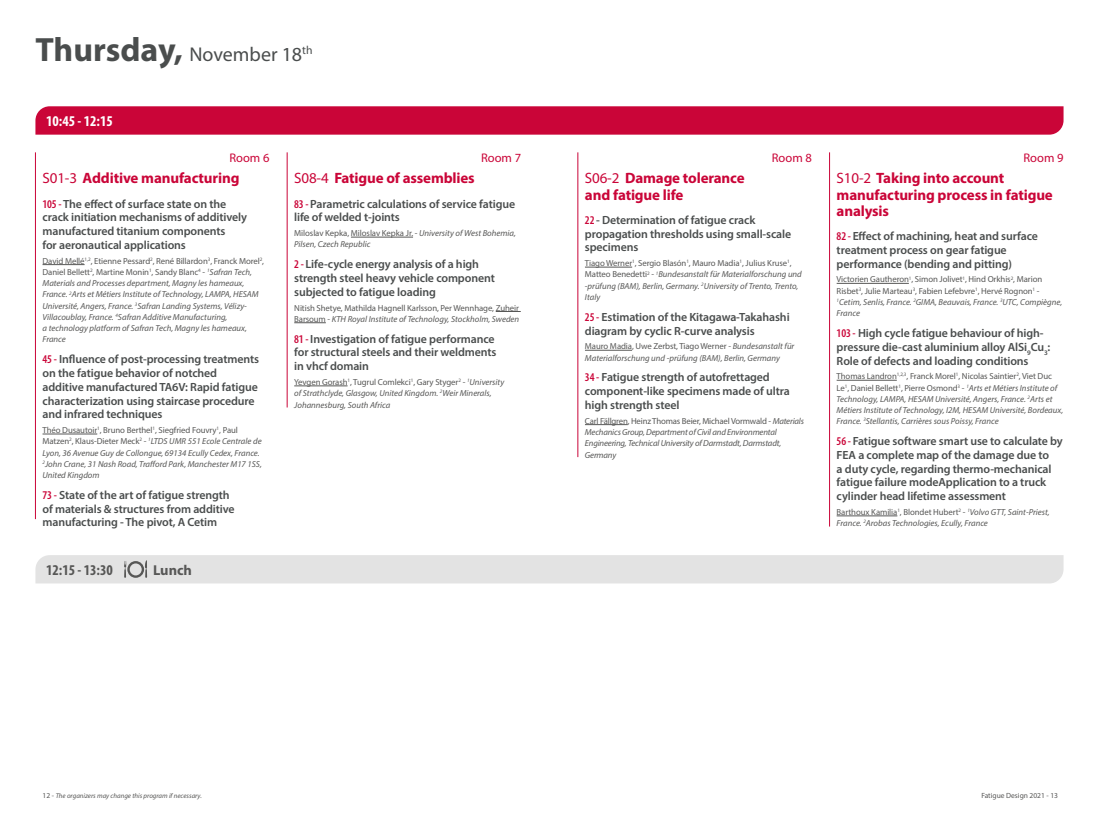
<style>
.page{position:relative;width:1099px;height:815px;background:#fff}
.page>*{position:absolute;margin:0;border:0;box-sizing:border-box;transform-origin:0 0}
.t1{font:20px "Myriad Pro";color:#4a4d4d}
.t2{font:700 15px/16.2px "Myriad Pro";letter-spacing:-.01em;color:#ca0538}
.t3{font:700 condensed 15px "Myriad Pro";color:#fff}
.t4{font:700 condensed 15px "Myriad Pro";color:#575756}
.t5{font:700 14.38px "Myriad Pro";color:#575756}
.t6{font:12.5px "Myriad Pro";color:#ca0538}
.t7{font:600 11.88px/13.8px "Myriad Pro";letter-spacing:-.01em;color:#4a4d4d}
.t8{font:italic 8.75px/11.2px "Myriad Pro";color:#575756}
.t9{font:8.75px/11.2px "Myriad Pro";letter-spacing:-.01em;color:#575756}
.t10{font:italic 8.75px/11.2px "Myriad Pro";letter-spacing:-.02em;color:#575756}
.t11{font:7.5px "Myriad Pro";color:#575756}
.t12{font:italic 6.88px "Myriad Pro";color:#575756}
.s1{font-weight:700;font-size:33.75px}
.s2{font-weight:400}
.s3{font-stretch:condensed;color:#ca0538}
.s4{font-style:normal}
.s5{font-style:italic}
.s6{font-style:normal;font-size:7.5px}
</style>
<div class="page">
<hr style="left:35px;top:152px;width:1px;height:367px;background:#ca0538">
<hr style="left:577px;top:152px;width:1px;height:305px;background:#ca0538">
<hr style="left:287px;top:152px;width:1px;height:255px;background:#ca0538">
<hr style="left:829px;top:152px;width:1px;height:375px;background:#ca0538">
<hr style="left:43px;top:264px;width:42px;height:1px;background:#575756">
<hr style="left:43px;top:434px;width:54px;height:1px;background:#575756">
<hr style="left:585px;top:267px;width:47px;height:1px;background:#575756">
<hr style="left:585px;top:350px;width:47px;height:1px;background:#575756">
<hr style="left:585px;top:424px;width:42px;height:1px;background:#575756">
<hr style="left:351px;top:237px;width:62px;height:1px;background:#575756">
<svg style="left:495px;top:311px;width:25px;height:1px"></svg>
<hr style="left:294px;top:323px;width:32px;height:1px;background:#575756">
<hr style="left:294px;top:386px;width:53px;height:1px;background:#575756">
<hr style="left:836px;top:283px;width:72px;height:1px;background:#575756">
<hr style="left:836px;top:380px;width:60px;height:1px;background:#575756">
<hr style="left:836px;top:516px;width:61px;height:1px;background:#575756">
<svg style="left:35px;top:106px;width:1028px;height:29px;background:#cb0b3d"></svg>
<div style="left:35px;top:555px;width:1028px;height:28px;background:#e3e3e3"></div>
<h1 class="t1" style="left:35px;top:42px;width:278px"><span class="s1">Thursday,</span> November 18<sup>th</sup></h1>
<h2 class="t3" style="left:46px;top:112px;width:68px">10:45 - 12:15</h2>
<h3 class="t6" style="left:229px;top:150px;width:41px">Room 6</h3>
<h2 class="t2" style="left:43px;top:170px;width:198px"><span class="s2">S01-3</span> Additive manufacturing</h2>
<h3 class="t7" style="left:43px;top:197px;width:206px"><span class="s3">105 -</span> The effect of surface state on the crack initiation mechanisms of additively manufactured titanium components<br>for aeronautical applications</h3>
<p class="t8" style="left:43px;top:255px;width:223px"><span class="s4">David Mellé</span><sup>1,2</sup><span class="s4">, Etienne Pessard</span><sup>2</sup><span class="s4">, René Billardon</span><sup>3</sup><span class="s4">, Franck Morel</span><sup>2</sup><span class="s4">, Daniel Bellett</span><sup>2</sup><span class="s4">, Martine Monin</span><sup>1</sup><span class="s4">, Sandy Blanc</span><sup>4</sup> <span class="s4">-</span> <sup>1</sup>Safran Tech, Materials and Processes department, Magny les hameaux, France. <sup>2</sup>Arts et Métiers Institute of Technology, LAMPA, HESAM Université, Angers, France. <sup>3</sup>Safran Landing Systems, Vélizy-Villacoublay, France. <sup>4</sup>Safran Additive Manufacturing,<br>a technology platform of Safran Tech, Magny les hameaux, France</p>
<h3 class="t7" style="left:43px;top:352px;width:218px"><span class="s3">45 -</span> Influence of post-processing treatments on the fatigue behavior of notched additive manufactured TA6V: Rapid fatigue characterization using staircase procedure and infrared techniques</h3>
<p class="t8" style="left:43px;top:424px;width:221px"><span class="s4">Théo Dusautoir</span><sup>1</sup><span class="s4">, Bruno Berthel</span><sup>1</sup><span class="s4">, Siegfried Fouvry</span><sup>1</sup><span class="s4">, Paul Matzen</span><sup>2</sup><span class="s4">, Klaus-Dieter Meck</span><sup>2</sup> <span class="s4">-</span> <sup>1</sup>LTDS UMR 551 Ecole Centrale de Lyon, 36 Avenue Guy de Collongue, 69134 Ecully Cedex, France.<br><sup>2</sup>John Crane, 31 Nash Road, Trafford Park, Manchester M17 1SS, United Kingdom</p>
<h3 class="t7" style="left:43px;top:488px;width:193px"><span class="s3">73 -</span> State of the art of fatigue strength of materials &amp; structures from additive manufacturing - The pivot, A Cetim</h3>
<h2 class="t4" style="left:46px;top:561px;width:68px">12:15 - 13:30</h2>
<h3 class="t5" style="left:153px;top:561px;width:40px">Lunch</h3>
<h3 class="t6" style="left:481px;top:150px;width:41px">Room 7</h3>
<h2 class="t2" style="left:294px;top:170px;width:182px"><span class="s2">S08-4</span> Fatigue of assemblies</h2>
<h3 class="t7" style="left:294px;top:197px;width:222px"><span class="s3">83 -</span> Parametric calculations of service fatigue life of welded t-joints</h3>
<p class="t8" style="left:294px;top:228px;width:223px"><span class="s4">Miloslav Kepka, Miloslav Kepka Jr. -</span> University of West Bohemia,<br>Pilsen, Czech Republic</p>
<h3 class="t7" style="left:294px;top:257px;width:202px"><span class="s3">2 -</span> Life-cycle energy analysis of a high strength steel heavy vehicle component subjected to fatigue loading</h3>
<p class="t9" style="left:294px;top:302px;width:226px">Nitish Shetye, Mathilda Hagnell Karlsson, Per Wennhage, Zuheir<br>Barsoum - <span class="s5">KTH Royal Institute of Technology, Stockholm, Sweden</span></p>
<h3 class="t7" style="left:294px;top:332px;width:204px"><span class="s3">81 -</span> Investigation of fatigue performance for structural steels and their weldments in vhcf domain</h3>
<p class="t8" style="left:294px;top:376px;width:211px"><span class="s4">Yevgen Gorash</span><sup>1</sup><span class="s4">, Tugrul Comlekci</span><sup>1</sup><span class="s4">, Gary Styger</span><sup>2</sup> <span class="s4">-</span> <sup>1</sup>University of Strathclyde, Glasgow, United Kingdom. <sup>2</sup>Weir Minerals,<br>Johannesburg, South Africa</p>
<h3 class="t6" style="left:771px;top:150px;width:41px">Room 8</h3>
<h2 class="t2" style="left:585px;top:170px;width:161px"><span class="s2">S06-2</span> Damage tolerance and fatigue life</h2>
<h3 class="t7" style="left:585px;top:213px;width:208px"><span class="s3">22</span> - Determination of fatigue crack propagation thresholds using small-scale specimens</h3>
<p class="t8" style="left:585px;top:258px;width:218px"><span class="s4">Tiago Werner</span><sup>1</sup><span class="s4">, Sergio Blasón</span><sup>1</sup><span class="s4">, Mauro Madia</span><sup>1</sup><span class="s4">, Julius Kruse</span><sup>1</sup><span class="s4">, Matteo Benedetti</span><sup>2</sup> <span class="s4">-</span> <sup>1</sup>Bundesanstalt für Materialforschung und -prüfung (BAM), Berlin, Germany. <sup>2</sup>University of Trento, Trento, Italy</p>
<h3 class="t7" style="left:585px;top:310px;width:206px"><span class="s3">25 -</span> Estimation of the Kitagawa-Takahashi diagram by cyclic R-curve analysis</h3>
<p class="t8" style="left:585px;top:341px;width:211px"><span class="s4">Mauro Madia, Uwe Zerbst, Tiago Werner -</span> Bundesanstalt für<br>Materialforschung und -prüfung (BAM), Berlin, Germany</p>
<h3 class="t7" style="left:585px;top:370px;width:206px"><span class="s3">34 -</span> Fatigue strength of autofrettaged component-like specimens made of ultra high strength steel</h3>
<p class="t10" style="left:585px;top:415px;width:220px"><span class="s4">Carl Fällgren, Heinz Thomas Beier, Michael Vormwald -</span> Materials Mechanics Group, Department of Civil and Environmental Engineering, Technical University of Darmstadt, Darmstadt, Germany</p>
<h3 class="t6" style="left:1023px;top:150px;width:41px">Room 9</h3>
<h2 class="t2" style="left:836px;top:170px;width:218px"><span class="s2">S10-2</span> Taking into account manufacturing process in fatigue analysis</h2>
<h3 class="t7" style="left:836px;top:229px;width:203px"><span class="s3">82 -</span> Effect of machining, heat and surface treatment process on gear fatigue performance (bending and pitting)</h3>
<p class="t9" style="left:836px;top:274px;width:227px">Victorien Gautheron<sup>1</sup>, Simon Jolivet<sup>1</sup>, Hind Orkhis<sup>2</sup>, Marion Risbet<sup>3</sup>, Julie Marteau<sup>3</sup>, Fabien Lefebvre<sup>1</sup>, Hervé Rognon<sup>1</sup> - <sup>1</sup><span class="s5">Cetim, Senlis, France.</span> <sup>2</sup><span class="s5">GIMA, Beauvais, France.</span> <sup>3</sup><span class="s5">UTC, Compiègne, France</span></p>
<h3 class="t7" style="left:836px;top:326px;width:215px"><span class="s3">103 -</span> High cycle fatigue behaviour of high&shy;pressure die-cast aluminium alloy AlSi<sub>9</sub>Cu<sub>3</sub>:<br>Role of defects and loading conditions</h3>
<p class="t8" style="left:836px;top:371px;width:228px"><span class="s4">Thomas Landron</span><sup>1,2,3</sup><span class="s4">, Franck Morel</span><sup>1</sup><span class="s4">, Nicolas Saintier</span><sup>2</sup><span class="s4">, Viet Duc Le</span><sup>1</sup><span class="s4">, Daniel Bellett</span><sup>1</sup><span class="s4">, Pierre Osmond</span><sup>3</sup> <span class="s4">-</span> <sup>1</sup>Arts et Métiers Institute of Technology, LAMPA, HESAM Université, Angers, France. <sup>2</sup>Arts et Métiers Institute of Technology, I2M, HESAM Université, Bordeaux, France. <sup>3</sup>Stellantis, Carrières sous Poissy, France</p>
<h3 class="t7" style="left:836px;top:434px;width:228px"><span class="s3">56 -</span> Fatigue software smart use to calculate by FEA a complete map of the damage due to<br>a duty cycle, regarding thermo-mechanical fatigue failure modeApplication to a truck cylinder head lifetime assessment</h3>
<p class="t8" style="left:836px;top:506px;width:214px"><span class="s4">Barthoux Kamilia</span><sup>1</sup><span class="s4">, Blondet Hubert</span><sup>2</sup> <span class="s4">-</span> <sup>1</sup>Volvo GTT, Saint-Priest,<br>France. <sup>2</sup>Arobas Technologies, Ecully, France</p>
<p class="t12" style="left:43px;top:791px;width:161px"><span class="s6">12 -</span> The organizers may change this program if necessary.</p>
<p class="t11" style="left:981px;top:791px;width:78px">Fatigue Design 2021 - 13</p>
</div>
